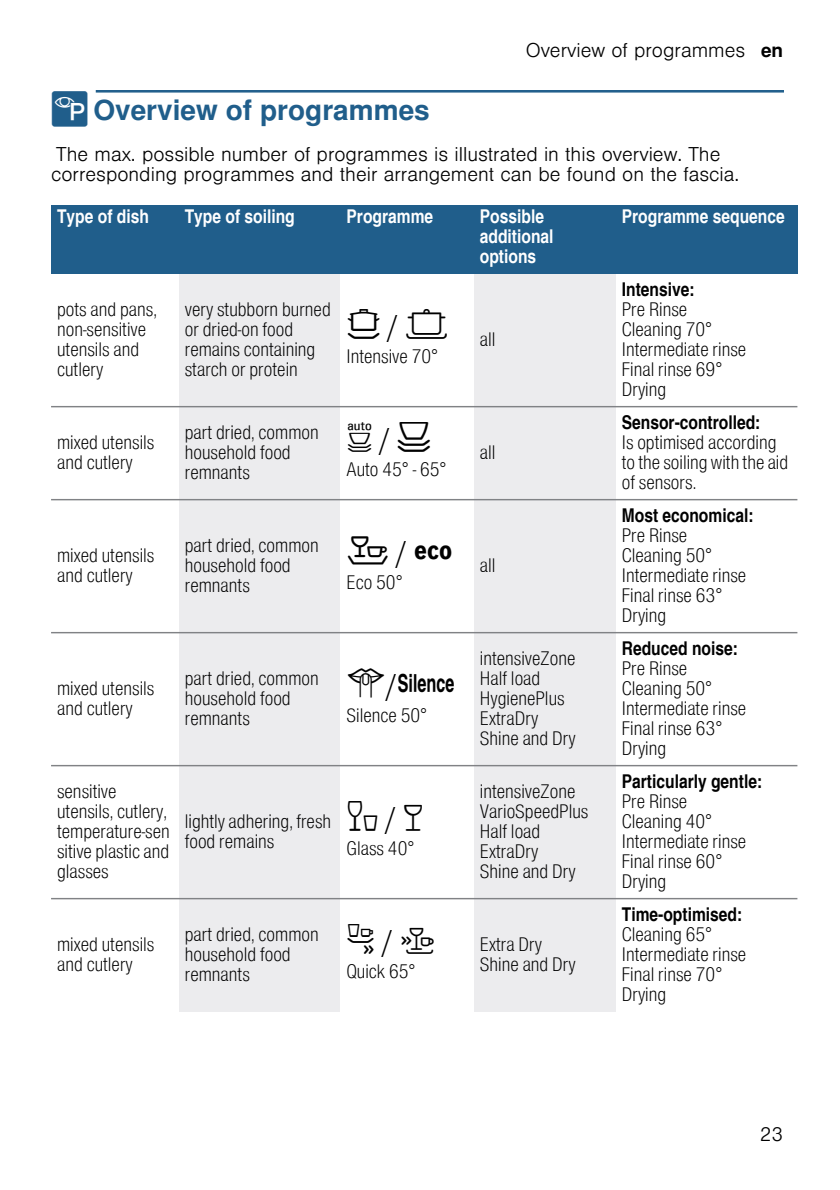
<style>
.page{position:relative;width:840px;height:1190px;background:#fff}
.page>*{position:absolute;margin:0;border:0;box-sizing:border-box;transform-origin:0 0}
.t1{font:32px "BSH Symb PG";color:#000}
.t2{font:700 28px "Nimbus San L";color:#205e8b}
.t3{font:19px/20px "Nimbus San L Lig Con";color:#000}
.t4{font:300 19px/20px "Nimbus San L";color:#000}
.t5{font:19px "Nimbus San L Bol Con";color:#000}
.t6{font:19px/20px "Nimbus San L Bol Con";color:#fff}
.s1{font-weight:700}
.s2{font-family:"BSH Symb PG2";font-weight:400;font-size:32px}
.s3{font-family:"Nimbus San L Lig Con"}
</style>
<div class="page">
<svg style="left:96px;top:90px;width:686px;height:3px;background:#42769c"></svg>
<div style="left:51px;top:205px;width:128px;height:69px;background:#205e8b"></div>
<div style="left:179px;top:205px;width:161px;height:69px;background:#205e8b"></div>
<div style="left:340px;top:205px;width:133px;height:69px;background:#205e8b"></div>
<div style="left:473px;top:205px;width:142px;height:69px;background:#205e8b"></div>
<div style="left:615px;top:205px;width:182px;height:69px;background:#205e8b"></div>
<div style="left:179px;top:274px;width:161px;height:133px;background:#ececee"></div>
<div style="left:473px;top:274px;width:142px;height:133px;background:#ececee"></div>
<div style="left:179px;top:407px;width:161px;height:93px;background:#ececee"></div>
<div style="left:473px;top:407px;width:142px;height:93px;background:#ececee"></div>
<div style="left:179px;top:500px;width:161px;height:133px;background:#ececee"></div>
<div style="left:473px;top:500px;width:142px;height:133px;background:#ececee"></div>
<div style="left:179px;top:633px;width:161px;height:133px;background:#ececee"></div>
<div style="left:473px;top:633px;width:142px;height:133px;background:#ececee"></div>
<div style="left:179px;top:766px;width:161px;height:133px;background:#ececee"></div>
<div style="left:473px;top:766px;width:142px;height:133px;background:#ececee"></div>
<div style="left:179px;top:899px;width:161px;height:113px;background:#ececee"></div>
<div style="left:473px;top:899px;width:142px;height:113px;background:#ececee"></div>
<hr style="left:51px;top:406px;width:746px;height:1px;background:#808285">
<hr style="left:51px;top:499px;width:746px;height:1px;background:#808285">
<hr style="left:51px;top:632px;width:746px;height:1px;background:#808285">
<hr style="left:51px;top:765px;width:746px;height:1px;background:#808285">
<hr style="left:51px;top:898px;width:746px;height:1px;background:#808285">
<p class="t4" style="left:525px;top:39px;width:259px">Overview of programmes <span class="s1">en</span></p>
<h2 class="t2" style="left:51px;top:93px;width:380px"><span class="s2">/</span> Overview of programmes</h2>
<p class="t4" style="left:51px;top:143px;width:689px">The max. possible number of programmes is illustrated in this overview. The corresponding programmes and their arrangement can be found on the fascia.</p>
<p class="t6" style="left:57px;top:206px;width:93px">Type of dish</p>
<p class="t6" style="left:185px;top:206px;width:111px">Type of soiling</p>
<p class="t6" style="left:346px;top:206px;width:88px">Programme</p>
<p class="t6" style="left:479px;top:206px;width:75px">Possible additional options</p>
<p class="t6" style="left:621px;top:206px;width:164px">Programme sequence</p>
<p class="t3" style="left:57px;top:299px;width:101px">pots and pans, non-sensitive utensils and cutlery</p>
<p class="t3" style="left:185px;top:299px;width:147px">very stubborn burned or dried-on food remains containing starch or protein</p>
<h1 class="t1" style="left:346px;top:310px;width:105px">± <span class="s3">/</span> °</h1>
<p class="t5" style="left:621px;top:278px;width:74px">Intensive:</p>
<p class="t3" style="left:621px;top:299px;width:126px">Pre Rinse<br>Cleaning 70°<br>Intermediate rinse<br>Final rinse 69°<br>Drying</p>
<p class="t3" style="left:479px;top:329px;width:17px">all</p>
<p class="t3" style="left:346px;top:345px;width:93px">Intensive 70°</p>
<p class="t3" style="left:57px;top:432px;width:99px">mixed utensils and cutlery</p>
<p class="t3" style="left:185px;top:422px;width:135px">part dried, common household food remnants</p>
<h1 class="t1" style="left:346px;top:423px;width:86px">Á <span class="s3">/</span> Ù</h1>
<p class="t3" style="left:346px;top:458px;width:101px">Auto 45° - 65°</p>
<p class="t3" style="left:57px;top:545px;width:99px">mixed utensils and cutlery</p>
<p class="t3" style="left:185px;top:535px;width:135px">part dried, common household food remnants</p>
<h1 class="t1" style="left:346px;top:536px;width:109px">â <span class="s3">/</span> à</h1>
<p class="t3" style="left:346px;top:571px;width:58px">Eco 50°</p>
<p class="t3" style="left:57px;top:678px;width:99px">mixed utensils and cutlery</p>
<p class="t3" style="left:185px;top:668px;width:135px">part dried, common household food remnants</p>
<h1 class="t1" style="left:346px;top:669px;width:110px">’<span class="s3">/</span>´</h1>
<p class="t3" style="left:346px;top:704px;width:82px">Silence 50°</p>
<p class="t3" style="left:57px;top:781px;width:114px">sensitive utensils, cutlery, temperature-sen sitive plastic and glasses</p>
<p class="t3" style="left:185px;top:811px;width:148px">lightly adhering, fresh food remains</p>
<h1 class="t1" style="left:346px;top:802px;width:80px">é <span class="s3">/</span> è</h1>
<p class="t3" style="left:346px;top:837px;width:69px">Glass 40°</p>
<p class="t3" style="left:57px;top:934px;width:99px">mixed utensils and cutlery</p>
<p class="t3" style="left:185px;top:924px;width:135px">part dried, common household food remnants</p>
<h1 class="t1" style="left:346px;top:925px;width:90px">ñ <span class="s3">/</span> ð</h1>
<p class="t3" style="left:346px;top:960px;width:71px">Quick 65°</p>
<p class="t3" style="left:479px;top:442px;width:17px">all</p>
<p class="t3" style="left:479px;top:555px;width:17px">all</p>
<p class="t3" style="left:479px;top:648px;width:97px">intensiveZone<br>Half load<br>HygienePlus<br>ExtraDry<br>Shine and Dry</p>
<p class="t3" style="left:479px;top:781px;width:110px">intensiveZone<br>VarioSpeedPlus<br>Half load<br>ExtraDry<br>Shine and Dry</p>
<p class="t3" style="left:479px;top:934px;width:97px">Extra Dry<br>Shine and Dry</p>
<p class="t5" style="left:621px;top:411px;width:140px">Sensor-controlled:</p>
<p class="t3" style="left:621px;top:432px;width:168px">Is optimised according to the soiling with the aid of sensors.</p>
<p class="t5" style="left:621px;top:504px;width:133px">Most economical:</p>
<p class="t3" style="left:621px;top:525px;width:126px">Pre Rinse<br>Cleaning 50°<br>Intermediate rinse<br>Final rinse 63°<br>Drying</p>
<p class="t5" style="left:621px;top:637px;width:118px">Reduced noise:</p>
<p class="t3" style="left:621px;top:658px;width:126px">Pre Rinse<br>Cleaning 50°<br>Intermediate rinse<br>Final rinse 63°<br>Drying</p>
<p class="t5" style="left:621px;top:770px;width:142px">Particularly gentle:</p>
<p class="t3" style="left:621px;top:791px;width:126px">Pre Rinse<br>Cleaning 40°<br>Intermediate rinse<br>Final rinse 60°<br>Drying</p>
<p class="t5" style="left:621px;top:903px;width:122px">Time-optimised:</p>
<p class="t3" style="left:621px;top:924px;width:126px">Cleaning 65°<br>Intermediate rinse<br>Final rinse 70°<br>Drying</p>
<p class="t4" style="left:759px;top:1123px;width:25px">23</p>
</div>
